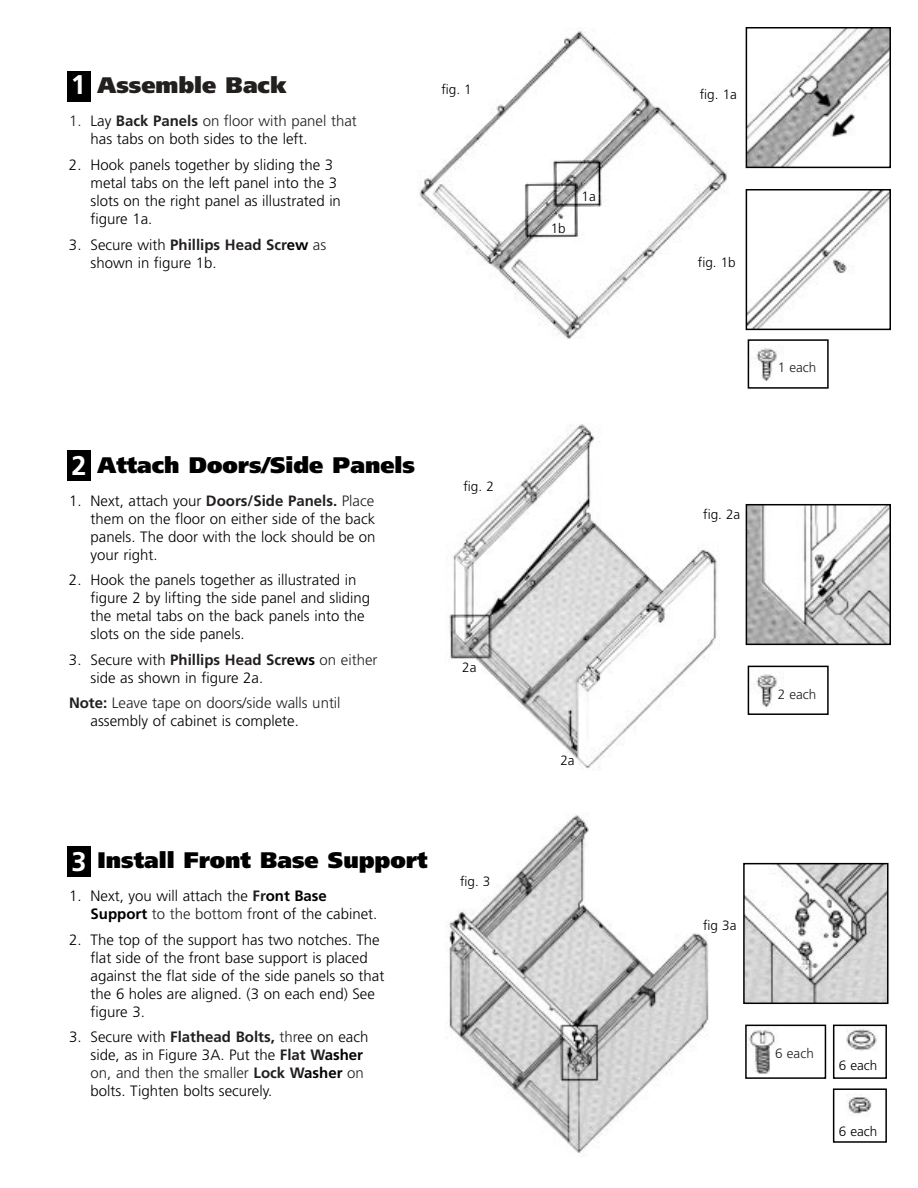
<style>
.page{position:relative;width:918px;height:1188px;background:#fff}
.page>*{position:absolute;margin:0;border:0;box-sizing:border-box;transform-origin:0 0}
.t1{font:700 27px "Frutiger";color:#fff}
.t2{font:900 22.5px "Frutiger";color:#000}
.t3{font:900 22.5px "Frutiger";color:#231f1f}
.t4{font:300 15px/18px "Frutiger";color:#000}
.t5{font:300 15px/18px "Frutiger";color:#231f1f}
.t6{font:300 13.5px "Frutiger";color:#000}
.t7{font:300 13.5px "Frutiger";color:#231f1f}
.s1{color:#231f1f}
.s2{font-weight:700;color:#231f1f}
.s3{font-weight:700}
.s4{color:#000}
</style>
<div class="page">
<img style="left:419px;top:30px;width:309px;height:309px">
<img style="left:749px;top:30px;width:139px;height:135px">
<div style="left:746px;top:27px;width:145px;height:141px;border:2px solid #000"></div>
<img style="left:749px;top:192px;width:139px;height:135px">
<div style="left:746px;top:189px;width:145px;height:141px;border:2px solid #000"></div>
<div style="left:68px;top:71px;width:24px;height:31px;background:#000"></div>
<img style="left:753px;top:348px;width:31px;height:33px">
<div style="left:748px;top:339px;width:81px;height:50px;border:2px solid #000"></div>
<img style="left:448px;top:424px;width:270px;height:345px">
<img style="left:749px;top:507px;width:139px;height:135px">
<div style="left:746px;top:504px;width:145px;height:141px;border:2px solid #000"></div>
<div style="left:68px;top:450px;width:24px;height:31px;background:#000"></div>
<img style="left:753px;top:674px;width:31px;height:33px">
<div style="left:748px;top:666px;width:81px;height:49px;border:2px solid #000"></div>
<img style="left:446px;top:815px;width:263px;height:340px">
<img style="left:746px;top:866px;width:140px;height:135px">
<div style="left:743px;top:863px;width:146px;height:141px;border:2px solid #000"></div>
<div style="left:68px;top:846px;width:24px;height:30px;background:#000"></div>
<img style="left:748px;top:1029px;width:27px;height:45px">
<div style="left:745px;top:1025px;width:81px;height:54px;border:2px solid #000"></div>
<img style="left:846px;top:1095px;width:26px;height:20px">
<div style="left:833px;top:1088px;width:54px;height:55px;border:2px solid #000"></div>
<img style="left:846px;top:1028px;width:31px;height:23px">
<div style="left:833px;top:1025px;width:54px;height:54px;border:2px solid #000"></div>
<h1 class="t1" style="left:71px;top:74px;width:17px">1</h1>
<h2 class="t3" style="left:98px;top:76px;width:191px">Assemble Back</h2>
<p class="t4" style="left:91px;top:113px;width:268px;text-indent:-22px"><span class="s1">1.</span> Lay <span class="s2">Back Panels</span> <span class="s1">on floor with panel that </span>has tabs on both sides to the left.</p>
<p class="t4" style="left:91px;top:157px;width:252px;text-indent:-22px">2. Hook panels together by sliding the 3 metal tabs on the left panel into the 3 slots on the right panel as illustrated in figure 1a.</p>
<p class="t4" style="left:91px;top:236px;width:237px;text-indent:-22px">3. Secure with <span class="s2">Phillips Head Scr</span><span class="s3">ew</span> <span class="s1">as </span>shown in figure 1b.</p>
<p class="t6" style="left:441px;top:84px;width:32px">fig. 1</p>
<p class="t6" style="left:700px;top:89px;width:39px">fig. 1a</p>
<p class="t6" style="left:551px;top:223px;width:17px">1b</p>
<p class="t6" style="left:582px;top:191px;width:16px">1a</p>
<p class="t6" style="left:698px;top:256px;width:39px">fig. 1b</p>
<h1 class="t1" style="left:72px;top:455px;width:17px">2</h1>
<h2 class="t2" style="left:98px;top:456px;width:319px">Attach Doors/Side Panels</h2>
<p class="t4" style="left:91px;top:493px;width:287px;text-align:justify;text-indent:-22px">1. Next, attach your <span class="s2">Doors/Side Panels.</span> <span class="s1">Place </span>them on the floor on either side of the back panels. The door with the lock should be on your right.</p>
<p class="t4" style="left:91px;top:572px;width:281px;text-indent:-22px">2. Hook the panels together as illustrated in figure 2 by lifting the side panel and sliding the metal tabs on the back panels into the slots on the side panels.</p>
<p class="t4" style="left:91px;top:652px;width:288px;text-indent:-22px">3. Secure with <span class="s2">Phillips Head Scr</span><span class="s3">ews</span> <span class="s1">on either </span>side as shown in figure 2a.</p>
<p class="t5" style="left:91px;top:695px;width:252px;text-indent:-22px"><span class="s3">Note:</span> Leave tape on doors/side walls until <span class="s4">assembly of cabinet is complete.</span></p>
<p class="t6" style="left:463px;top:480px;width:32px">fig. 2</p>
<p class="t6" style="left:462px;top:661px;width:16px">2a</p>
<h1 class="t1" style="left:72px;top:850px;width:17px">3</h1>
<h2 class="t2" style="left:98px;top:851px;width:331px">Install Front Base Support</h2>
<p class="t4" style="left:91px;top:888px;width:288px;text-indent:-22px">1. Next, you will attach the <span class="s2">Fr</span><span class="s3">ont Base<br>Support</span> <span class="s1">to the bottom fr</span>ont of the cabinet.</p>
<p class="t4" style="left:91px;top:932px;width:295px;text-indent:-22px">2. The top of the support has two notches. The flat side of the front base support is placed against the flat side of the side panels so that the 6 holes are aligned. (3 on each end) See figure 3.</p>
<p class="t4" style="left:91px;top:1029px;width:279px;text-indent:-22px">3. Secure with <span class="s2">Flathead Bolts,</span> <span class="s1">thr</span>ee on each side, as in Figure 3A. Put the <span class="s2">Flat W</span><span class="s3">asher </span><span class="s1">on, and then the smaller</span> <span class="s2">Lock W</span><span class="s3">asher</span> <span class="s1">on </span>bolts. Tighten bolts securely.</p>
<p class="t6" style="left:460px;top:876px;width:32px">fig. 3</p>
<p class="t6" style="left:560px;top:755px;width:16px">2a</p>
<p class="t6" style="left:703px;top:509px;width:39px">fig. 2a</p>
<p class="t6" style="left:703px;top:920px;width:35px">fig 3a</p>
<p class="t7" style="left:778px;top:362px;width:40px">1 each</p>
<p class="t7" style="left:778px;top:688px;width:40px">2 each</p>
<p class="t7" style="left:775px;top:1047px;width:40px">6 each</p>
<p class="t6" style="left:839px;top:1060px;width:40px">6 each</p>
<p class="t6" style="left:839px;top:1126px;width:40px">6 each</p>
</div>
